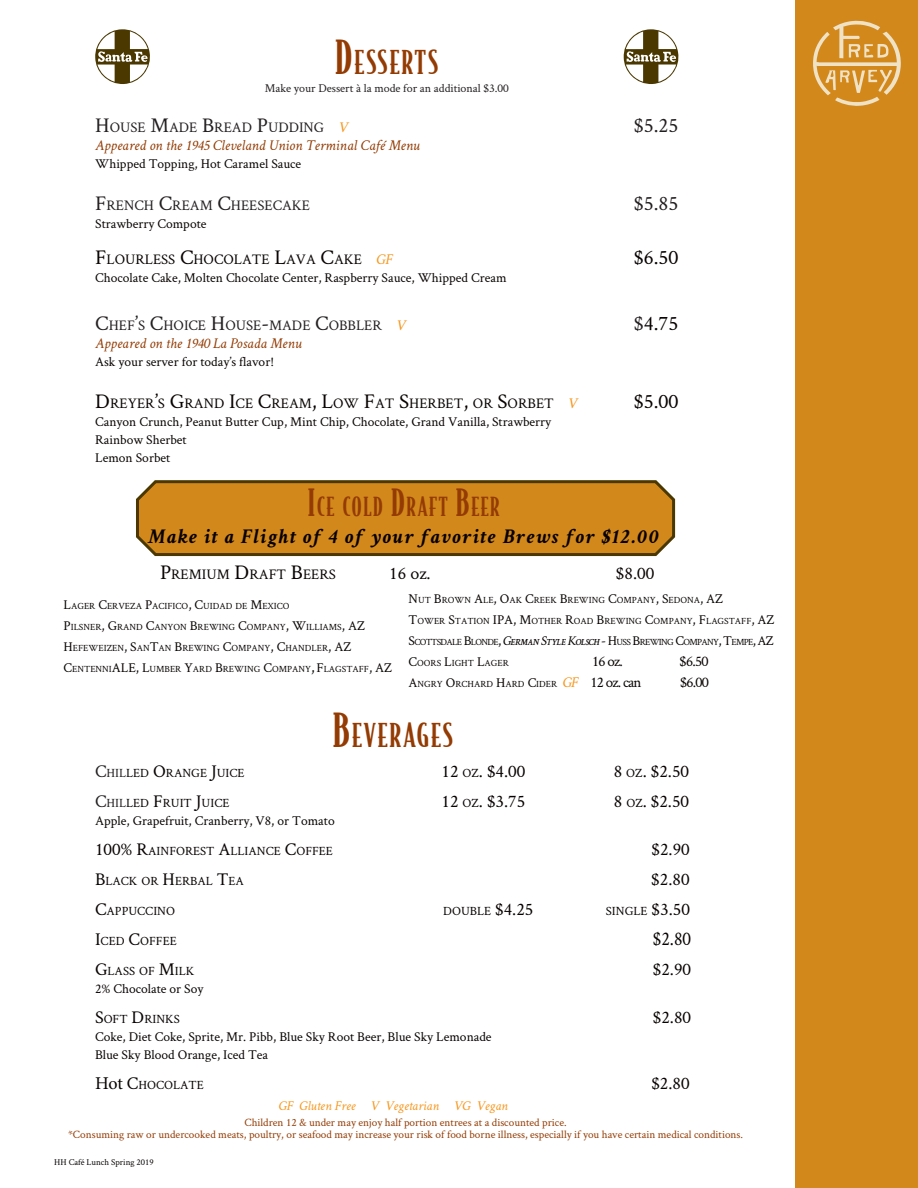
<style>
.page{position:relative;width:918px;height:1188px;background:#fff}
.page>*{position:absolute;margin:0;border:0;box-sizing:border-box;transform-origin:0 0}
.t1{font:500 31.5px "Bodega Serif";letter-spacing:.055em;color:#933b03}
.t2{font:500 25.2px "Bodega Serif";letter-spacing:.055em;color:#933b03}
.t3{font:italic 700 21px "Crimson Text";letter-spacing:.075em;color:#080302}
.t4{font:21px "Crimson Text";color:#080302}
.t5{font:21px "Crimson Text";color:#231f20}
.t6{font:19.8px "Crimson Text";color:#080302;scale:.91 1}
.t7{font:18px "Crimson Text";color:#080302}
.t8{font:18px "Crimson Text";color:#080302}
.t9{font:italic 15px "Crimson Text";color:#933b03}
.t10{font:15px "Crimson Text";letter-spacing:-.05em;color:#080302}
.t11{font:14.7px "Crimson Text";color:#080302}
.t12{font:14.7px "Crimson Text";color:#231f20}
.t13{font:13.5px/18px "Crimson Text";color:#080302}
.t14{font:italic 13.5px "Crimson Text";color:#f7971d}
.t15{font:12.6px "Crimson Text";color:#080302}
.t16{font:12px "Crimson Text";color:#231f20}
.t17{font:11.25px/12px "Crimson Text";color:#933b03;text-align:center}
.t18{font:9.45px "Crimson Text";color:#080302}
.t19{font:9.45px "Crimson Text";letter-spacing:-.07em;color:#080302}
.t20{font:9px "Crimson Text";color:#080302}
.s1{font-size:45px}
.s2{font-size:21px}
.s3{font-style:italic;font-size:15px;color:#f7971d}
.s4{color:#231f20}
.s5{font-size:36px}
.s6{font-size:13.5px}
.s7{font-size:15px}
.s8{font-style:italic;font-size:13.5px}
.s9{font-size:18px;color:#231f20}
.s10{font-size:18px}
.s11{font-size:12.6px}
.s12{font-family:"Minion Pro";font-size:18px}
</style>
<div class="page">
<svg style="left:136px;top:480px;width:540px;height:77px;background:#c88420"></svg>
<div style="left:796px;top:0;width:122px;height:1188px;background:#d3881b"></div>
<svg style="left:813px;top:20px;width:88px;height:86px"></svg>
<svg style="left:95px;top:29px;width:55px;height:55px"></svg>
<svg style="left:623px;top:29px;width:56px;height:55px"></svg>
<h1 class="t1" style="left:335px;top:43px;width:103px"><span class="s1">D</span>ESSERTS</h1>
<p class="t16" style="left:265px;top:80px;width:246px">Make your Dessert à la mode for an additional $3.00</p>
<p class="t12" style="left:95px;top:117px;width:254px"><span class="s2">H</span>OUSE <span class="s2">M</span>ADE <span class="s2">B</span>READ <span class="s2">P</span>UDDING <span class="s3">V</span></p>
<h3 class="t5" style="left:634px;top:111px;width:46px">$5.25</h3>
<p class="t9" style="left:95px;top:137px;width:326px">Appeared on the 1945 Cleveland Union Terminal Café Menu</p>
<p class="t13" style="left:95px;top:154px;width:208px">Whipped Topping, Hot Caramel Sauce</p>
<p class="t12" style="left:95px;top:195px;width:216px"><span class="s2">F</span>RENCH <span class="s2">C</span>REAM <span class="s2">C</span>HEESECAKE</p>
<h3 class="t5" style="left:634px;top:189px;width:46px">$5.85</h3>
<p class="t13" style="left:95px;top:214px;width:113px">Strawberry Compote</p>
<p class="t11" style="left:95px;top:249px;width:299px"><span class="s2">F</span>LOURLESS <span class="s2">C</span>HOCOLATE <span class="s2">L</span>AVA <span class="s2">C</span>AKE <span class="s3">GF</span></p>
<h3 class="t4" style="left:634px;top:243px;width:46px">$6.50</h3>
<p class="t13" style="left:95px;top:268px;width:413px">Chocolate Cake, Molten Chocolate Center, Raspberry Sauce, Whipped Cream</p>
<p class="t12" style="left:95px;top:315px;width:312px"><span class="s2">C</span>HEF<span class="s2">’</span>S <span class="s2">C</span>HOICE <span class="s2">H</span>OUSE<span class="s2">-</span>MADE <span class="s2">C</span>OBBLER <span class="s3">V</span></p>
<h3 class="t4" style="left:634px;top:309px;width:46px"><span class="s4">$</span>4.75</h3>
<p class="t9" style="left:95px;top:335px;width:208px">Appeared on the 1940 La Posada Menu</p>
<p class="t13" style="left:95px;top:352px;width:180px">Ask your server for today’s flavor!</p>
<p class="t11" style="left:95px;top:393px;width:484px"><span class="s2">D</span>REYER<span class="s2">’</span>S <span class="s2">G</span>RAND <span class="s2">I</span>CE <span class="s2">C</span>REAM<span class="s2">, L</span>OW <span class="s2">F</span>AT <span class="s2">S</span>HERBET<span class="s2">,</span> OR <span class="s2">S</span>ORBET <span class="s3">V</span></p>
<h3 class="t4" style="left:634px;top:387px;width:46px">$5.00</h3>
<p class="t13" style="left:95px;top:412px;width:458px">Canyon Crunch, Peanut Butter Cup, Mint Chip, Chocolate, Grand Vanilla, Strawberry<br>Rainbow Sherbet<br>Lemon Sorbet</p>
<h2 class="t2" style="left:307px;top:492px;width:194px"><span class="s5">I</span>CE COLD <span class="s5">D</span>RAFT <span class="s5">B</span>EER</h2>
<h3 class="t3" style="left:148px;top:524px;width:513px">Make it a Flight of 4 of your favorite Brews for $12.00</h3>
<p class="t11" style="left:160px;top:565px;width:176px"><span class="s2">P</span>REMIUM <span class="s2">D</span>RAFT <span class="s2">B</span>EERS</p>
<h3 class="t8" style="left:389px;top:561px;width:43px">16 oz.</h3>
<h3 class="t8" style="left:616px;top:561px;width:40px">$8.00</h3>
<p class="t18" style="left:64px;top:600px;width:228px"><span class="s6">L</span>AGER <span class="s6">C</span>ERVEZA <span class="s6">P</span>ACIFICO<span class="s6">, C</span>UIDAD DE <span class="s6">M</span>EXICO</p>
<p class="t18" style="left:64px;top:621px;width:294px"><span class="s6">P</span>ILSNER<span class="s6">, G</span>RAND <span class="s6">C</span>ANYON <span class="s6">B</span>REWING <span class="s6">C</span>OMPANY<span class="s6">, W</span>ILLIAMS<span class="s6">, AZ</span></p>
<p class="t18" style="left:64px;top:642px;width:280px"><span class="s6">H</span>EFEWEIZEN<span class="s6">, S</span>AN<span class="s6">T</span>AN <span class="s6">B</span>REWING <span class="s6">C</span>OMPANY<span class="s6">, C</span>HANDLER<span class="s6">, AZ</span></p>
<p class="t18" style="left:64px;top:663px;width:321px"><span class="s6">C</span>ENTENNI<span class="s6">ALE, L</span>UMBER <span class="s6">Y</span>ARD <span class="s6">B</span>REWING <span class="s6">C</span>OMPANY<span class="s7">,</span> <span class="s6">F</span>LAGSTAFF<span class="s6">, AZ</span></p>
<p class="t18" style="left:409px;top:593px;width:307px"><span class="s6">N</span>UT <span class="s6">B</span>ROWN <span class="s6">A</span>LE<span class="s6">, O</span>AK <span class="s6">C</span>REEK <span class="s6">B</span>REWING <span class="s6">C</span>OMPANY<span class="s6">, S</span>EDONA<span class="s6">, AZ</span></p>
<p class="t18" style="left:409px;top:614px;width:359px"><span class="s6">T</span>OWER <span class="s6">S</span>TATION <span class="s6">IPA, M</span>OTHER <span class="s6">R</span>OAD <span class="s6">B</span>REWING <span class="s6">C</span>OMPANY<span class="s6">, F</span>LAGSTAFF<span class="s6">, AZ</span></p>
<p class="t19" style="left:409px;top:635px;width:358px"><span class="s6">S</span>COTTSDALE <span class="s6">B</span>LONDE<span class="s6">,</span> <span class="s8">German Style Kolsch</span> <span class="s6">- H</span>USS <span class="s6">B</span>REWING <span class="s6">C</span>OMPANY<span class="s6">, T</span>EMPE<span class="s6">, AZ</span></p>
<p class="t18" style="left:409px;top:656px;width:102px"><span class="s6">C</span>OORS <span class="s6">L</span>IGHT <span class="s6">L</span>AGER</p>
<p class="t10" style="left:592px;top:651px;width:32px">16 oz.</p>
<p class="t10" style="left:680px;top:651px;width:30px">$6.50</p>
<p class="t18" style="left:409px;top:677px;width:235px"><span class="s6">A</span>NGRY <span class="s6">O</span>RCHARD <span class="s6">H</span>ARD <span class="s6">C</span>IDER <span class="s3">GF</span> <span class="s7">12 oz. can</span></p>
<p class="t10" style="left:680px;top:672px;width:30px">$6.00</p>
<h1 class="t1" style="left:333px;top:716px;width:121px"><span class="s1">B</span>EVERAGES</h1>
<p class="t15" style="left:95px;top:765px;width:151px"><span class="s9">C</span><span class="s4">HIL</span>LED <span class="s10">O</span>RANGE <span class="s10">J</span>UICE</p>
<h3 class="t7" style="left:442px;top:759px;width:85px">12 <span class="s11">OZ</span>. $4.00</h3>
<h3 class="t7" style="left:614px;top:759px;width:77px">8 <span class="s11">OZ</span>. $2.50</h3>
<p class="t15" style="left:95px;top:795px;width:136px"><span class="s9">C</span><span class="s4">HIL</span>LED <span class="s10">F</span>RUIT <span class="s10">J</span>UICE</p>
<h3 class="t7" style="left:442px;top:789px;width:85px">12 <span class="s11">OZ</span>. $3.75</h3>
<h3 class="t7" style="left:614px;top:789px;width:77px">8 <span class="s11">OZ</span>. $2.50</h3>
<p class="t13" style="left:95px;top:812px;width:241px">Apple, Grapefruit, Cranberry, V8, or Tomato</p>
<p class="t15" style="left:95px;top:843px;width:239px"><span class="s10">100% R</span>AINFOREST <span class="s10">A</span>LLIANCE <span class="s10">C</span>OFFEE</p>
<h3 class="t7" style="left:651px;top:837px;width:40px">$2.90</h3>
<p class="t15" style="left:95px;top:873px;width:151px"><span class="s10">B</span>LACK OR <span class="s10">H</span>ERBAL <span class="s10">T</span>EA</p>
<h3 class="t7" style="left:651px;top:867px;width:40px">$2.80</h3>
<p class="t15" style="left:95px;top:903px;width:82px"><span class="s10">C</span>APPUCCINO</p>
<p class="t15" style="left:443px;top:903px;width:92px">DOUBLE <span class="s10">$4.25</span></p>
<p class="t15" style="left:606px;top:903px;width:85px">SINGLE <span class="s10">$3.50</span></p>
<p class="t15" style="left:95px;top:933px;width:83px"><span class="s10">I</span>CED <span class="s10">C</span>OFFEE</p>
<h3 class="t6" style="left:653px;top:925px;width:44px">$2.80</h3>
<p class="t15" style="left:95px;top:963px;width:101px"><span class="s10">G</span>LASS OF <span class="s10">M</span>ILK</p>
<h3 class="t7" style="left:653px;top:957px;width:40px">$2.90</h3>
<p class="t13" style="left:95px;top:980px;width:110px">2% Chocolate or Soy</p>
<p class="t15" style="left:95px;top:1011px;width:85px"><span class="s10">S</span>OFT <span class="s10">D</span>RINKS</p>
<h3 class="t7" style="left:653px;top:1005px;width:40px">$2.80</h3>
<p class="t13" style="left:95px;top:1028px;width:398px">Coke, Diet Coke, Sprite, Mr. Pibb, Blue Sky Root Beer, Blue Sky Lemonade<br>Blue Sky Blood Orange, Iced Tea</p>
<p class="t15" style="left:95px;top:1077px;width:110px"><span class="s12">Hot</span> <span class="s10">C</span>HOCOLATE</p>
<h3 class="t7" style="left:651px;top:1071px;width:40px">$2.80</h3>
<p class="t14" style="left:278px;top:1098px;width:231px">GF Gluten Free V Vegetarian VG Vegan</p>
<p class="t17" style="left:68px;top:1116px;width:676px">Children 12 &amp; under may enjoy half portion entrees at a discounted price.<br>*Consuming raw or undercooked meats, poultry, or seafood may increase your risk of food borne illness, especially if you have certain medical conditions.</p>
<p class="t20" style="left:54px;top:1156px;width:101px">HH Café Lunch Spring 2019</p>
</div>
